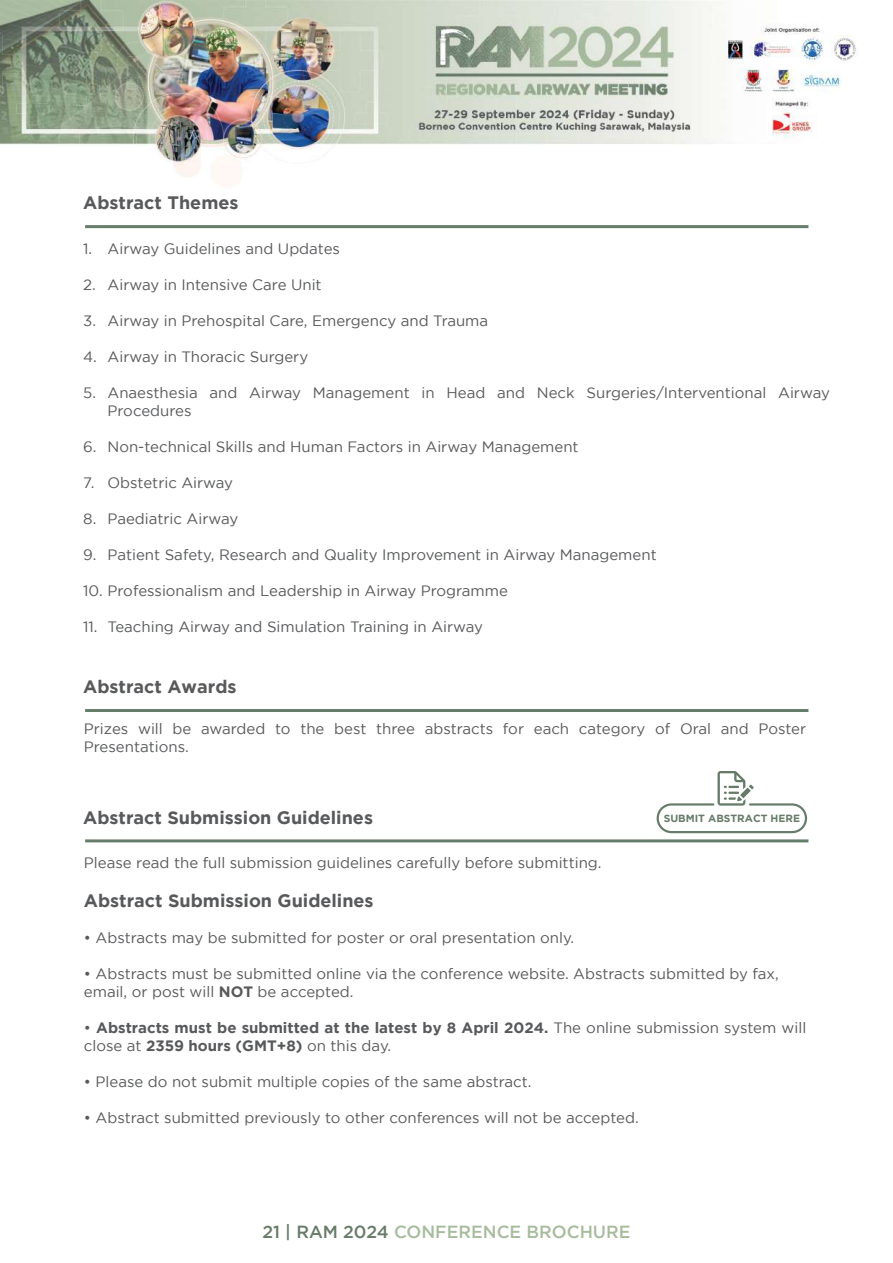
<style>
.page{position:relative;width:893px;height:1263px;background:#fff}
.page>*{position:absolute;margin:0;border:0;box-sizing:border-box;transform-origin:0 0}
.t1{font:700 18px "Gotham";color:#58595b}
.t2{font:500 17.55px "Gotham";color:#a7bb9d}
.t3{font:15px/18px "Gotham";color:#58595b}
.t4{font:700 15px/18px "Gotham";color:#58595b}
.t5{font:700 10.35px "Gotham";color:#667b68}
.s1{font-weight:700}
.s2{font-weight:400}
.s3{color:#667b68}
</style>
<div class="page">
<img style="left:0;top:0;width:856px;height:843px">
<hr style="left:85px;top:225px;width:723px;height:3px;background:#677d6b">
<hr style="left:85px;top:839px;width:723px;height:3px;background:#677d6b">
<svg style="left:657px;top:771px;width:150px;height:62px"></svg>
<hr style="left:85px;top:709px;width:723px;height:3px;background:#677d6b">
<p class="t1" style="left:83px;top:193px;width:157px">Abstract Themes</p>
<p class="t3" style="left:108px;top:240px;width:234px">Airway Guidelines and Updates</p>
<p class="t3" style="left:108px;top:276px;width:216px">Airway in Intensive Care Unit</p>
<p class="t3" style="left:108px;top:312px;width:382px">Airway in Prehospital Care, Emergency and Trauma</p>
<p class="t3" style="left:108px;top:348px;width:202px">Airway in Thoracic Surgery</p>
<p class="t3" style="left:108px;top:384px;width:724px">Anaesthesia and Airway Management in Head and Neck Surgeries/Interventional Airway<br>Procedures</p>
<p class="t3" style="left:108px;top:438px;width:473px">Non-technical Skills and Human Factors in Airway Management</p>
<p class="t3" style="left:108px;top:474px;width:127px">Obstetric Airway</p>
<p class="t3" style="left:108px;top:510px;width:132px">Paediatric Airway</p>
<p class="t3" style="left:108px;top:546px;width:551px">Patient Safety, Research and Quality Improvement in Airway Management</p>
<p class="t3" style="left:83px;top:240px;width:11px">1.</p>
<p class="t3" style="left:83px;top:276px;width:14px">2.</p>
<p class="t3" style="left:83px;top:312px;width:14px">3.</p>
<p class="t3" style="left:83px;top:348px;width:15px">4.</p>
<p class="t3" style="left:83px;top:384px;width:14px">5.</p>
<p class="t3" style="left:83px;top:438px;width:15px">6.</p>
<p class="t3" style="left:83px;top:474px;width:13px">7.</p>
<p class="t3" style="left:83px;top:510px;width:15px">8.</p>
<p class="t3" style="left:83px;top:546px;width:15px">9.</p>
<p class="t3" style="left:83px;top:582px;width:426px">10. Professionalism and Leadership in Airway Programme</p>
<p class="t3" style="left:83px;top:618px;width:16px">11.</p>
<p class="t3" style="left:108px;top:618px;width:377px">Teaching Airway and Simulation Training in Airway</p>
<p class="t1" style="left:83px;top:676px;width:155px">Abstract Awards</p>
<p class="t3" style="left:84px;top:719px;width:724px">Prizes will be awarded to the best three abstracts for each category of Oral and Poster<br>Presentations.</p>
<p class="t1" style="left:83px;top:807px;width:291px">Abstract Submission Guidelines</p>
<p class="t5" style="left:664px;top:813px;width:138px">SUBMIT ABSTRACT HERE</p>
<p class="t3" style="left:84px;top:853px;width:519px">Please read the full submission guidelines carefully before submitting.</p>
<p class="t1" style="left:84px;top:890px;width:291px">Abstract Submission Guidelines</p>
<p class="t3" style="left:84px;top:929px;width:492px">• Abstracts may be submitted for poster or oral presentation only.</p>
<p class="t3" style="left:84px;top:965px;width:696px">• Abstracts must be submitted online via the conference website. Abstracts submitted by fax, email, or post will <span class="s1">NOT</span> be accepted.</p>
<p class="t4" style="left:84px;top:1018px;width:724px"><span class="s2">•</span> Abstracts must be submitted at the latest by 8 April 2024. <span class="s2">The online submission system will close at</span> 2359 hours (GMT+8) <span class="s2">on this day.</span></p>
<p class="t3" style="left:84px;top:1073px;width:449px">• Please do not submit multiple copies of the same abstract.</p>
<p class="t3" style="left:84px;top:1109px;width:556px">• Abstract submitted previously to other conferences will not be accepted.</p>
<p class="t2" style="left:262px;top:1222px;width:370px"><span class="s3">21 | RAM 2024</span> CONFERENCE BROCHURE</p>
</div>
